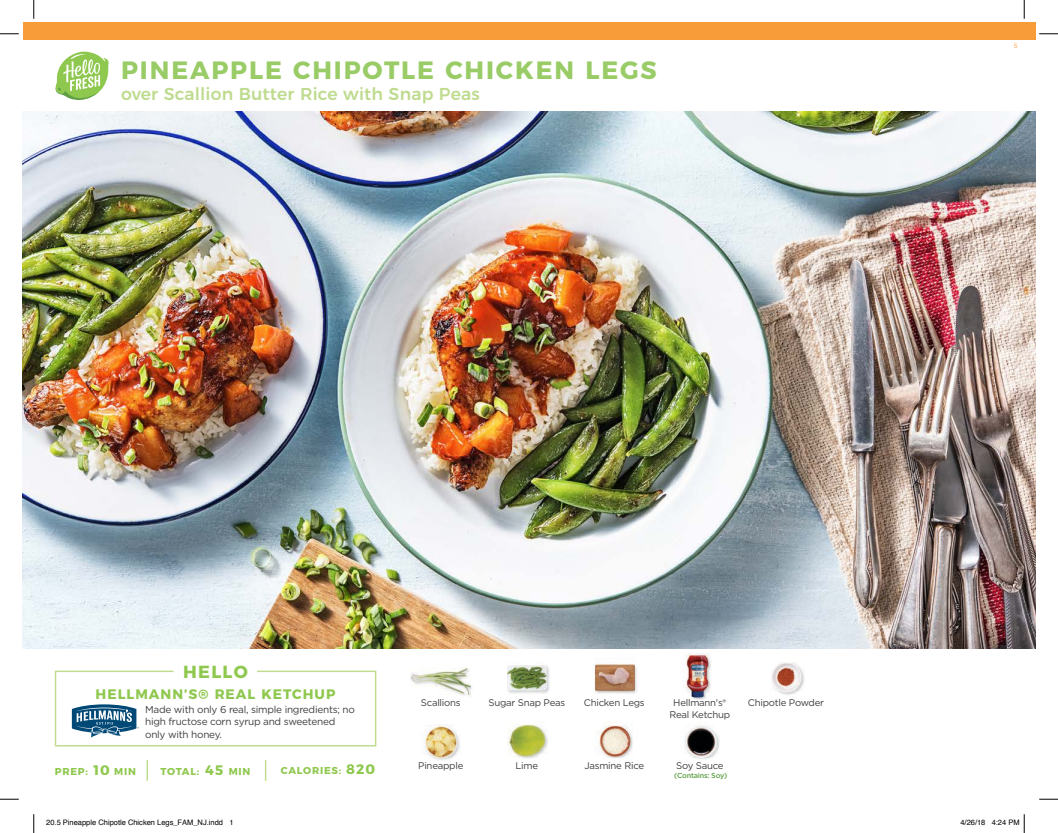
<style>
.page{position:relative;width:1058px;height:833px;background:#fff}
.page>*{position:absolute;margin:0;border:0;box-sizing:border-box;transform-origin:0 0}
.t1{font:700 25px "Montserrat";letter-spacing:.075em;color:#9c6}
.t2{font:700 17.5px "Montserrat";letter-spacing:.075em;color:#8fc84e}
.t3{font:500 17.25px "Montserrat";letter-spacing:.01em;color:#bedb8e}
.t4{font:700 13.75px "Montserrat";letter-spacing:.075em;color:#8fc84e}
.t5{font:10px/12.5px "Gotham";letter-spacing:-.025em;color:#3e3e3f}
.t6{font:700 10px "Montserrat";letter-spacing:.075em;color:#8fc84e}
.t7{font:9.62px/12px "Gotham";letter-spacing:-.025em;color:#3e3e3f;text-align:center}
.t8{font:7.5px "Helvetica";color:#000}
.t9{font:500 7.25px "Gotham";letter-spacing:-.025em;color:#5e9f43}
.t10{font:6.25px "Gotham";color:#f89b39}
</style>
<div class="page">
<div style="left:23px;top:23px;width:1012px;height:17px;background:#f89b39"></div>
<img style="left:23px;top:112px;width:1012px;height:536px">
<img style="left:410px;top:673px;width:62px;height:23px">
<img style="left:411px;top:667px;width:59px;height:27px">
<img style="left:429px;top:757px;width:24px;height:3px">
<img style="left:421px;top:724px;width:39px;height:33px">
<img style="left:635px;top:666px;width:2px;height:27px">
<img style="left:594px;top:662px;width:41px;height:32px">
<img style="left:608px;top:757px;width:16px;height:1px">
<img style="left:596px;top:725px;width:37px;height:32px">
<img style="left:547px;top:665px;width:3px;height:28px">
<img style="left:512px;top:693px;width:33px;height:1px">
<img style="left:507px;top:665px;width:40px;height:28px">
<img style="left:509px;top:724px;width:38px;height:33px">
<img style="left:686px;top:654px;width:25px;height:45px">
<img style="left:693px;top:757px;width:20px;height:2px">
<img style="left:684px;top:725px;width:36px;height:32px">
<img style="left:771px;top:662px;width:34px;height:32px">
<hr style="left:146px;top:760px;width:2px;height:20px;background:#bedb8e">
<svg style="left:265px;top:760px;width:1px;height:20px"></svg>
<svg style="left:54px;top:670px;width:323px;height:77px"></svg>
<svg style="left:55px;top:51px;width:54px;height:49px"></svg>
<svg style="left:0;top:33px;width:19px;height:2px"></svg>
<svg style="left:1039px;top:33px;width:19px;height:2px"></svg>
<svg style="left:0;top:798px;width:19px;height:2px"></svg>
<svg style="left:1039px;top:798px;width:19px;height:2px"></svg>
<svg style="left:33px;top:0;width:2px;height:19px"></svg>
<svg style="left:33px;top:814px;width:2px;height:19px"></svg>
<svg style="left:1023px;top:0;width:2px;height:19px"></svg>
<svg style="left:1023px;top:814px;width:2px;height:19px"></svg>
<h1 class="t1" style="left:121px;top:50px;width:537px">PINEAPPLE CHIPOTLE CHICKEN LEGS</h1>
<h3 class="t3" style="left:121px;top:80px;width:360px">over Scallion Butter Rice with Snap Peas</h3>
<p class="t10" style="left:1013px;top:42px;width:5px">5</p>
<h2 class="t2" style="left:183px;top:657px;width:66px">HELLO</h2>
<h3 class="t4" style="left:96px;top:683px;width:241px">HELLMANN’S® REAL KETCHUP</h3>
<p class="t5" style="left:145px;top:702px;width:211px">Made with only 6 real, simple ingredients; no high fructose corn syrup and sweetened only with honey.</p>
<p class="t7" style="left:421px;top:696px;width:41px">Scallions</p>
<p class="t7" style="left:488px;top:696px;width:78px">Sugar Snap Peas</p>
<p class="t7" style="left:584px;top:696px;width:62px">Chicken Legs</p>
<p class="t7" style="left:748px;top:696px;width:78px">Chipotle Powder</p>
<p class="t7" style="left:669px;top:696px;width:62px">Hellmann's®<br>Real Ketchup</p>
<h3 class="t4" style="left:94px;top:759px;width:18px">10</h3>
<h3 class="t4" style="left:205px;top:759px;width:19px">45</h3>
<h3 class="t4" style="left:346px;top:758px;width:30px">820</h3>
<p class="t6" style="left:55px;top:763px;width:35px">PREP:</p>
<p class="t6" style="left:114px;top:763px;width:23px">MIN</p>
<p class="t6" style="left:161px;top:763px;width:40px">TOTAL:</p>
<p class="t6" style="left:229px;top:763px;width:23px">MIN</p>
<p class="t6" style="left:281px;top:762px;width:62px">CALORIES:</p>
<p class="t7" style="left:418px;top:759px;width:47px">Pineapple</p>
<p class="t7" style="left:515px;top:759px;width:24px">Lime</p>
<p class="t7" style="left:584px;top:759px;width:61px">Jasmine Rice</p>
<p class="t7" style="left:676px;top:759px;width:49px">Soy Sauce</p>
<p class="t9" style="left:674px;top:770px;width:54px">(Contains: Soy)</p>
<p class="t8" style="left:46px;top:817px;width:189px">20.5 Pineapple Chipotle Chicken Legs_FAM_NJ.indd 1</p>
<p class="t8" style="left:960px;top:817px;width:61px">4/26/18 4:24 PM</p>
</div>
